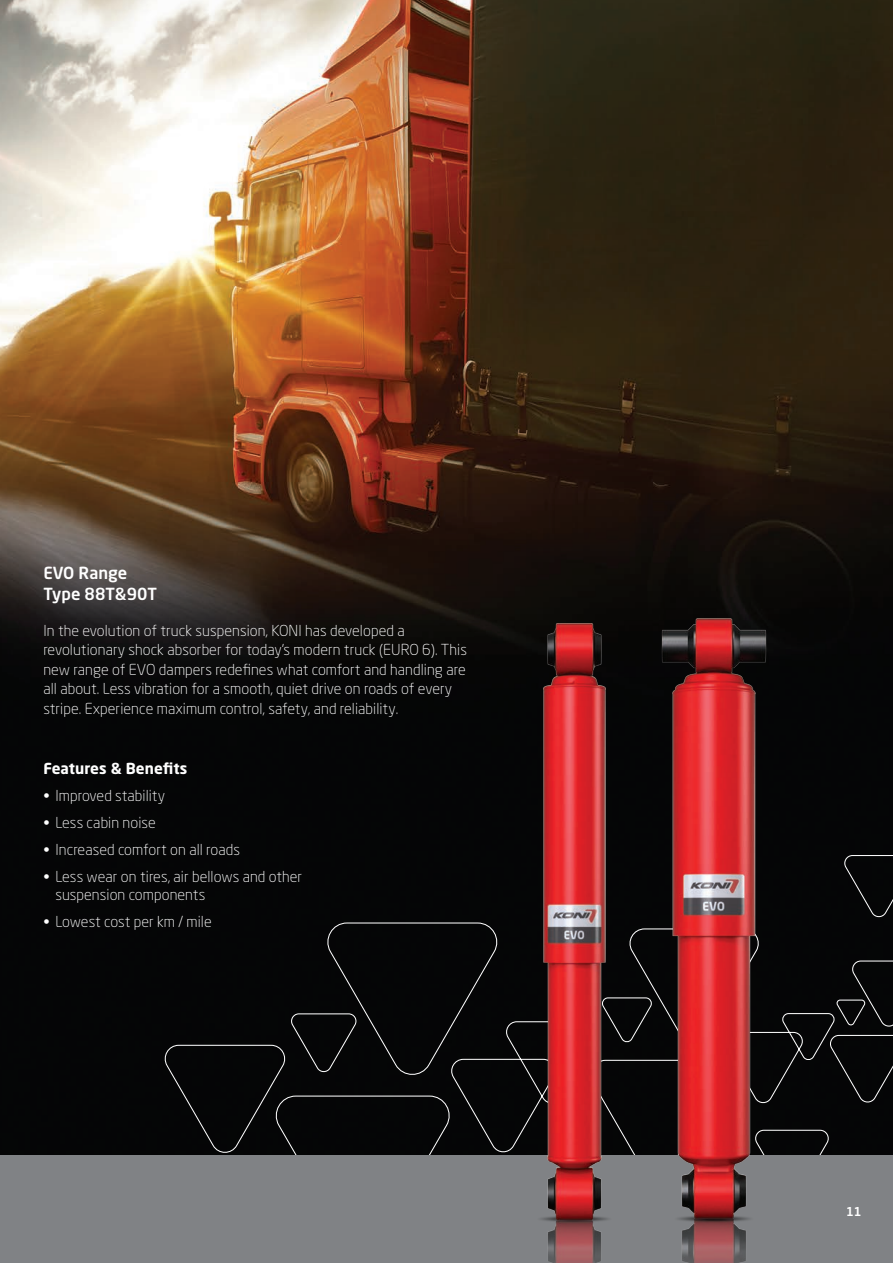
<style>
.page{position:relative;width:893px;height:1263px;background:#fff}
.page>*{position:absolute;margin:0;border:0;box-sizing:border-box;transform-origin:0 0}
.t1{font:500 16.5px/21px "Neo Sans W1 G";color:#fff}
.t2{font:300 15px/19.5px "Neo Sans W1 G";letter-spacing:.005em;color:#fff}
.t3{font:700 15px "Neo Sans W1 G";letter-spacing:.005em;color:#fff}
.t4{font:500 12.15px "Neo Sans W1 G";color:#fff}
</style>
<div class="page">
<div style="left:0;top:1154px;width:893px;height:109px;background:#808285"></div>
<img style="left:0;top:0;width:893px;height:1154px">
<div style="left:162px;top:785px;width:731px;height:369px;background:#050506"></div>
<img style="left:0;top:19px;width:1px;height:423px">
<img style="left:498px;top:615px;width:136px;height:648px">
<img style="left:634px;top:606px;width:164px;height:657px">
<p class="t1" style="left:43px;top:562px;width:115px">EVO Range<br>Type 88T&amp;90T</p>
<p class="t2" style="left:43px;top:620px;width:425px">In the evolution of truck suspension, KONI has developed a revolutionary shock absorber for today's modern truck (EURO 6). This new range of EVO dampers redefines what comfort and handling are all about. Less vibration for a smooth, quiet drive on roads of every stripe. Experience maximum control, safety, and reliability.</p>
<p class="t3" style="left:43px;top:759px;width:145px">Features &amp; Benefits</p>
<p class="t2" style="left:43px;top:785px;width:123px">• Improved stability</p>
<p class="t2" style="left:43px;top:812px;width:114px">• Less cabin noise</p>
<p class="t2" style="left:43px;top:839px;width:198px">• Increased comfort on all roads</p>
<p class="t2" style="left:55px;top:867px;width:248px;line-height:18px;text-indent:-12px">• Less wear on tires, air bellows and other suspension components</p>
<p class="t2" style="left:43px;top:911px;width:170px">• Lowest cost per km / mile</p>
<p class="t4" style="left:846px;top:1204px;width:17px">11</p>
</div>
